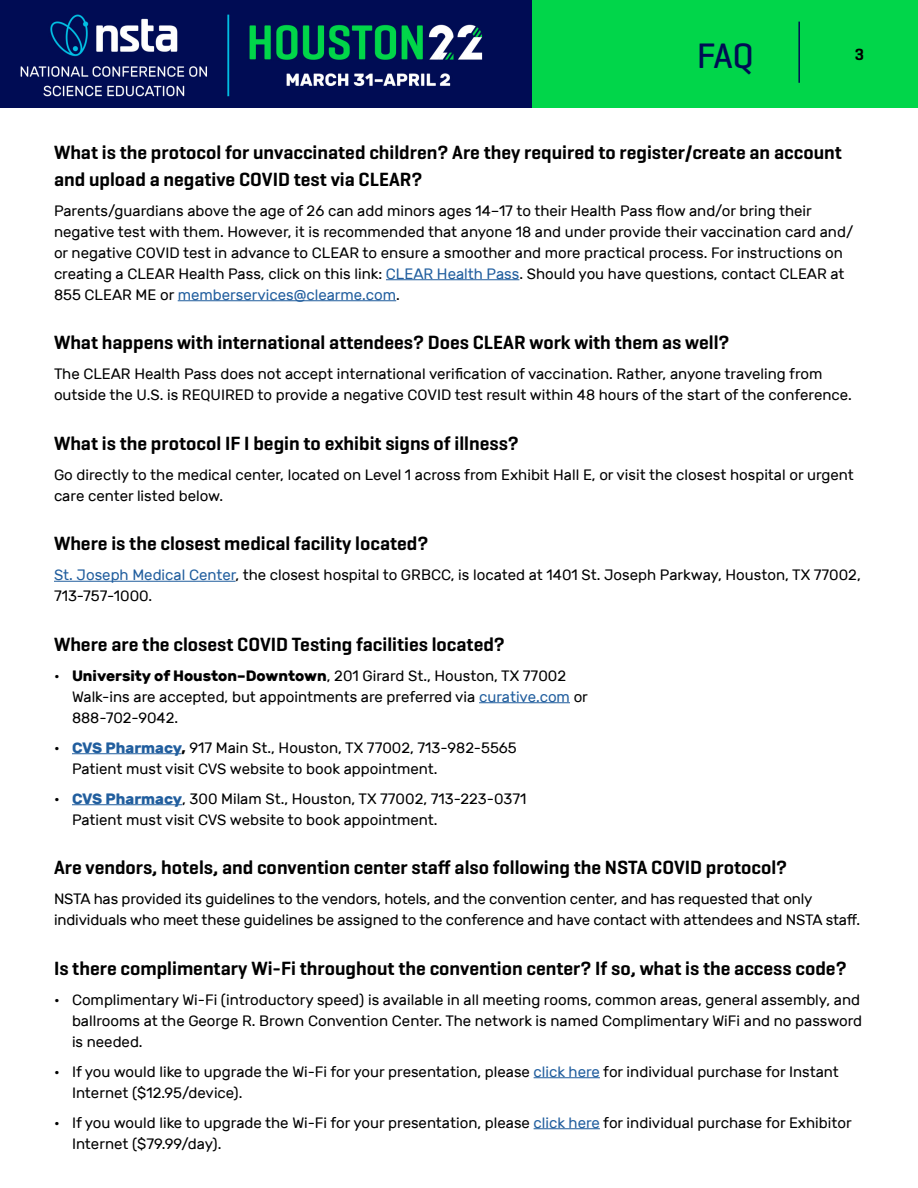
<style>
.page{position:relative;width:918px;height:1188px;background:#fff}
.page>*{position:absolute;margin:0;border:0;box-sizing:border-box;transform-origin:0 0}
.t1{font:500 36px "Geogrotesque";color:#000c54}
.t2{font:600 19.5px/27px "Geogrotesque";color:#000}
.t3{font:600 16.5px "Geogrotesque";color:#000}
.t4{font:15px/21px "Rubik";color:#000}
.s1{color:#215e9e}
.s2{font-weight:700}
.s3{font-weight:700;color:#215e9e}
</style>
<div class="page">
<img style="left:0;top:0;width:533px;height:108px">
<div style="left:533px;top:0;width:385px;height:108px;background:#01d64a"></div>
<hr style="left:798px;top:22px;width:2px;height:61px;background:#000c54">
<hr style="left:386px;top:279px;width:133px;height:1px;background:#215e9e">
<hr style="left:178px;top:300px;width:218px;height:1px;background:#215e9e">
<hr style="left:54px;top:581px;width:182px;height:1px;background:#215e9e">
<hr style="left:479px;top:702px;width:91px;height:1px;background:#215e9e">
<hr style="left:72px;top:753px;width:109px;height:1px;background:#215e9e">
<hr style="left:72px;top:804px;width:110px;height:1px;background:#215e9e">
<hr style="left:534px;top:1077px;width:66px;height:1px;background:#215e9e">
<hr style="left:534px;top:1128px;width:66px;height:1px;background:#215e9e">
<h1 class="t1" style="left:697px;top:33px;width:59px">FAQ</h1>
<p class="t3" style="left:855px;top:44px;width:11px">3</p>
<h2 class="t2" style="left:54px;top:138px;width:789px">What is the protocol for unvaccinated children? Are they required to register/create an account and upload a negative COVID test via CLEAR?</h2>
<p class="t4" style="left:54px;top:200px;width:801px">Parents/guardians above the age of 26 can add minors ages 14–17 to their Health Pass flow and/or bring their negative test with them. However, it is recommended that anyone 18 and under provide their vaccination card and/ or negative COVID test in advance to CLEAR to ensure a smoother and more practical process. For instructions on creating a CLEAR Health Pass, click on this link: <span class="s1">CLEAR Health Pass</span>. Should you have questions, contact CLEAR at 855 CLEAR ME or <span class="s1">memberservices@clearme.com</span>.</p>
<h2 class="t2" style="left:54px;top:329px;width:677px">What happens with international attendees? Does CLEAR work with them as well?</h2>
<p class="t4" style="left:54px;top:364px;width:799px">The CLEAR Health Pass does not accept international verification of vaccination. Rather, anyone traveling from outside the U.S. is REQUIRED to provide a negative COVID test result within 48 hours of the start of the conference.</p>
<h2 class="t2" style="left:54px;top:429px;width:466px">What is the protocol IF I begin to exhibit signs of illness?</h2>
<p class="t4" style="left:54px;top:464px;width:801px">Go directly to the medical center, located on Level 1 across from Exhibit Hall E, or visit the closest hospital or urgent care center listed below.</p>
<h2 class="t2" style="left:54px;top:530px;width:376px">Where is the closest medical facility located?</h2>
<p class="t4" style="left:54px;top:565px;width:808px"><span class="s1">St. Joseph Medical Center</span>, the closest hospital to GRBCC, is located at 1401 St. Joseph Parkway, Houston, TX 77002,<br>713-757-1000.</p>
<h2 class="t2" style="left:54px;top:630px;width:453px">Where are the closest COVID Testing facilities located?</h2>
<p class="t4" style="left:72px;top:665px;width:517px;text-indent:-18px">• <span class="s2">University of Houston–Downtown</span>, 201 Girard St., Houston, TX 77002<br>Walk-ins are accepted, but appointments are preferred via <span class="s1">curative.com</span> or<br>888-702-9042.</p>
<p class="t4" style="left:72px;top:737px;width:446px;text-indent:-18px">• <span class="s3">CVS Pharmacy</span><span class="s2">,</span> 917 Main St., Houston, TX 77002, 713-982-5565<br>Patient must visit CVS website to book appointment.</p>
<p class="t4" style="left:72px;top:788px;width:456px;text-indent:-18px">• <span class="s3">CVS Pharmacy</span>, 300 Milam St., Houston, TX 77002, 713-223-0371<br>Patient must visit CVS website to book appointment.</p>
<h2 class="t2" style="left:54px;top:854px;width:735px">Are vendors, hotels, and convention center staff also following the NSTA COVID protocol?</h2>
<p class="t4" style="left:54px;top:889px;width:808px">NSTA has provided its guidelines to the vendors, hotels, and the convention center, and has requested that only individuals who meet these guidelines be assigned to the conference and have contact with attendees and NSTA staff.</p>
<h2 class="t2" style="left:54px;top:954px;width:794px">Is there complimentary Wi-Fi throughout the convention center? If so, what is the access code?</h2>
<p class="t4" style="left:72px;top:989px;width:792px;text-indent:-18px">• Complimentary Wi-Fi (introductory speed) is available in all meeting rooms, common areas, general assembly, and ballrooms at the George R. Brown Convention Center. The network is named Complimentary WiFi and no password is needed.</p>
<p class="t4" style="left:72px;top:1061px;width:768px;text-indent:-18px">• If you would like to upgrade the Wi-Fi for your presentation, please <span class="s1">click here</span> for individual purchase for Instant<br>Internet ($12.95/device).</p>
<p class="t4" style="left:72px;top:1112px;width:781px;text-indent:-18px">• If you would like to upgrade the Wi-Fi for your presentation, please <span class="s1">click here</span> for individual purchase for Exhibitor<br>Internet ($79.99/day).</p>
</div>
